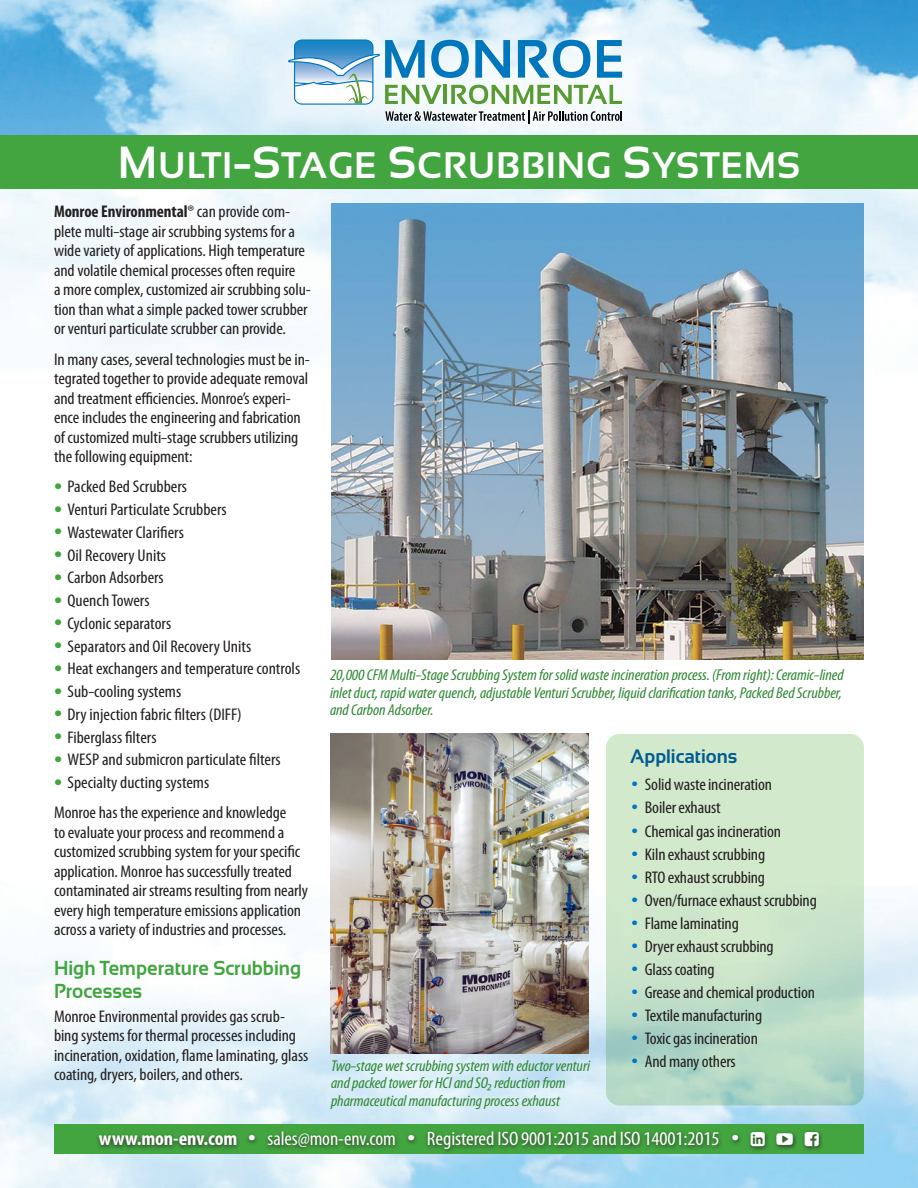
<style>
.page{position:relative;width:918px;height:1188px;background:#fff}
.page>*{position:absolute;margin:0;border:0;box-sizing:border-box;transform-origin:0 0}
._16_Headline_Sansati{font:36.9px "Sansation Bold SC820";letter-spacing:.025em;color:#fff}
._16_Subhead_Sansatio{font:700 20.25px/22.5px "Sansation";color:#42a540;scale:.95 1}
.t1{font:condensed 19.5px "Myriad Pro";letter-spacing:-.005em;color:#fff;scale:1.05 1}
._16_Side_List_SH{font:700 19.5px "Sansation";color:#005c91}
._16_Body_11_13_Cond{font:condensed 16.95px/19.5px "Myriad Pro";letter-spacing:-.005em;color:#231f20;scale:1.06 1}
._16_cutline_10_11{font:italic condensed 15.75px/17.2px "Myriad Pro";letter-spacing:-.005em;color:#2e8733;text-align:justify;scale:1.05 1}
.s1{font-size:45px}
.s2{font-weight:700}
.s3{font-size:30px;color:#42a540}
.s4{font-size:24px;color:#0076c8}
.s5{font-size:28.5px}
</style>
<div class="page">
<img style="left:0;top:0;width:918px;height:1188px">
<div style="left:54px;top:1124px;width:810px;height:30px;background:#42a540"></div>
<svg style="left:270px;top:32px;width:381px;height:100px"></svg>
<div style="left:0;top:135px;width:918px;height:54px;background:#42a540"></div>
<div style="left:95px;top:1129px;width:728px;height:26px;background:#231f20;opacity:.79"></div>
<svg style="left:606px;top:734px;width:258px;height:372px;background:#c7e2c9"></svg>
<svg style="left:288px;top:39px;width:334px;height:85px"></svg>
<img style="left:331px;top:203px;width:533px;height:457px">
<img style="left:330px;top:734px;width:259px;height:319px">
<svg style="left:751px;top:1132px;width:14px;height:14px"></svg>
<svg style="left:777px;top:1133px;width:16px;height:12px"></svg>
<svg style="left:805px;top:1132px;width:14px;height:14px"></svg>
<p class="_16_Headline_Sansati" style="left:118px;top:144px;width:654px"><span class="s1">M</span>ULTI<span class="s1">–S</span>TAGE <span class="s1">S</span>CRUBBING <span class="s1">S</span>YSTEMS</p>
<p class="_16_Body_11_13_Cond" style="left:54px;top:202px;width:244px"><span class="s2">Monroe Environmental</span>® can provide com&shy;plete multi–stage air scrubbing systems for a wide variety of applications. High temperature and volatile chemical processes often require<br>a more complex, customized air scrubbing solu&shy;tion than what a simple packed tower scrubber or venturi particulate scrubber can provide.</p>
<p class="_16_Body_11_13_Cond" style="left:54px;top:349px;width:243px">In many cases, several technologies must be in&shy;tegrated together to provide adequate removal and treatment efficiencies. Monroe’s experi&shy;ence includes the engineering and fabrication of customized multi–stage scrubbers utilizing the following equipment:</p>
<p class="_16_Body_11_13_Cond" style="left:54px;top:477px;width:127px"><span class="s3">•</span> Packed Bed Scrubbers</p>
<p class="_16_Body_11_13_Cond" style="left:54px;top:500px;width:164px"><span class="s3">•</span> Venturi Particulate Scrubbers</p>
<p class="_16_Body_11_13_Cond" style="left:54px;top:522px;width:124px"><span class="s3">•</span> Wastewater Clarifiers</p>
<p class="_16_Body_11_13_Cond" style="left:54px;top:545px;width:107px"><span class="s3">•</span> Oil Recovery Units</p>
<p class="_16_Body_11_13_Cond" style="left:54px;top:568px;width:105px"><span class="s3">•</span> Carbon Adsorbers</p>
<p class="_16_Body_11_13_Cond" style="left:54px;top:591px;width:92px"><span class="s3">•</span> Quench Towers</p>
<p class="_16_Body_11_13_Cond" style="left:54px;top:613px;width:112px"><span class="s3">•</span> Cyclonic separators</p>
<p class="_16_Body_11_13_Cond" style="left:54px;top:636px;width:188px"><span class="s3">•</span> Separators and Oil Recovery Units</p>
<p class="_16_Body_11_13_Cond" style="left:54px;top:659px;width:234px"><span class="s3">•</span> Heat exchangers and temperature controls</p>
<p class="_16_Body_11_13_Cond" style="left:54px;top:682px;width:122px"><span class="s3">•</span> Sub–cooling systems</p>
<p class="_16_Body_11_13_Cond" style="left:54px;top:704px;width:179px"><span class="s3">•</span> Dry injection fabric filters (DIFF)</p>
<p class="_16_Body_11_13_Cond" style="left:54px;top:727px;width:98px"><span class="s3">•</span> Fiberglass filters</p>
<p class="_16_Body_11_13_Cond" style="left:54px;top:750px;width:215px"><span class="s3">•</span> WESP and submicron particulate filters</p>
<p class="_16_Body_11_13_Cond" style="left:54px;top:772px;width:148px"><span class="s3">•</span> Specialty ducting systems</p>
<p class="_16_Body_11_13_Cond" style="left:54px;top:803px;width:241px">Monroe has the experience and knowledge<br>to evaluate your process and recommend a customized scrubbing system for your specific application. Monroe has successfully treated contaminated air streams resulting from nearly every high temperature emissions application across a variety of industries and processes.</p>
<p class="_16_Subhead_Sansatio" style="left:54px;top:957px;width:262px">High Temperature Scrubbing<br>Processes</p>
<p class="_16_Body_11_13_Cond" style="left:54px;top:1006px;width:241px">Monroe Environmental provides gas scrub&shy;bing systems for thermal processes including incineration, oxidation, flame laminating, glass coating, dryers, boilers, and others.</p>
<p class="_16_cutline_10_11" style="left:330px;top:666px;width:491px">20,000 CFM Multi–Stage Scrubbing System for solid waste incineration process. (From right): Ceramic–lined inlet duct, rapid water quench, adjustable Venturi Scrubber, liquid clarification tanks, Packed Bed Scrubber, and Carbon Adsorber.</p>
<p class="_16_Side_List_SH" style="left:630px;top:745px;width:109px">Applications</p>
<p class="_16_Body_11_13_Cond" style="left:631px;top:775px;width:134px"><span class="s4">•</span> Solid waste incineration</p>
<p class="_16_Body_11_13_Cond" style="left:631px;top:798px;width:86px"><span class="s4">•</span> Boiler exhaust</p>
<p class="_16_Body_11_13_Cond" style="left:631px;top:821px;width:143px"><span class="s4">•</span> Chemical gas incineration</p>
<p class="_16_Body_11_13_Cond" style="left:631px;top:844px;width:128px"><span class="s4">•</span> Kiln exhaust scrubbing</p>
<p class="_16_Body_11_13_Cond" style="left:631px;top:867px;width:128px"><span class="s4">•</span> RTO exhaust scrubbing</p>
<p class="_16_Body_11_13_Cond" style="left:631px;top:890px;width:177px"><span class="s4">•</span> Oven/furnace exhaust scrubbing</p>
<p class="_16_Body_11_13_Cond" style="left:631px;top:913px;width:103px"><span class="s4">•</span> Flame laminating</p>
<p class="_16_Body_11_13_Cond" style="left:631px;top:936px;width:136px"><span class="s4">•</span> Dryer exhaust scrubbing</p>
<p class="_16_Body_11_13_Cond" style="left:631px;top:959px;width:80px"><span class="s4">•</span> Glass coating</p>
<p class="_16_Body_11_13_Cond" style="left:631px;top:982px;width:175px"><span class="s4">•</span> Grease and chemical production</p>
<p class="_16_Body_11_13_Cond" style="left:631px;top:1006px;width:125px"><span class="s4">•</span> Textile manufacturing</p>
<p class="_16_Body_11_13_Cond" style="left:631px;top:1029px;width:121px"><span class="s4">•</span> Toxic gas incineration</p>
<p class="_16_Body_11_13_Cond" style="left:631px;top:1052px;width:100px"><span class="s4">•</span> And many others</p>
<p class="_16_cutline_10_11" style="left:331px;top:1057px;width:248px;text-align:left">Two–stage wet scrubbing system with eductor venturi and packed tower for HCl and SO₂ reduction from pharmaceutical manufacturing process exhaust</p>
<p class="t1" style="left:99px;top:1127px;width:611px"><span class="s2">www.mon-env.com</span> <span class="s5">•</span> sales@mon-env.com <span class="s5">•</span> Registered ISO 9001:2015 and ISO 14001:2015 <span class="s5">•</span></p>
</div>
